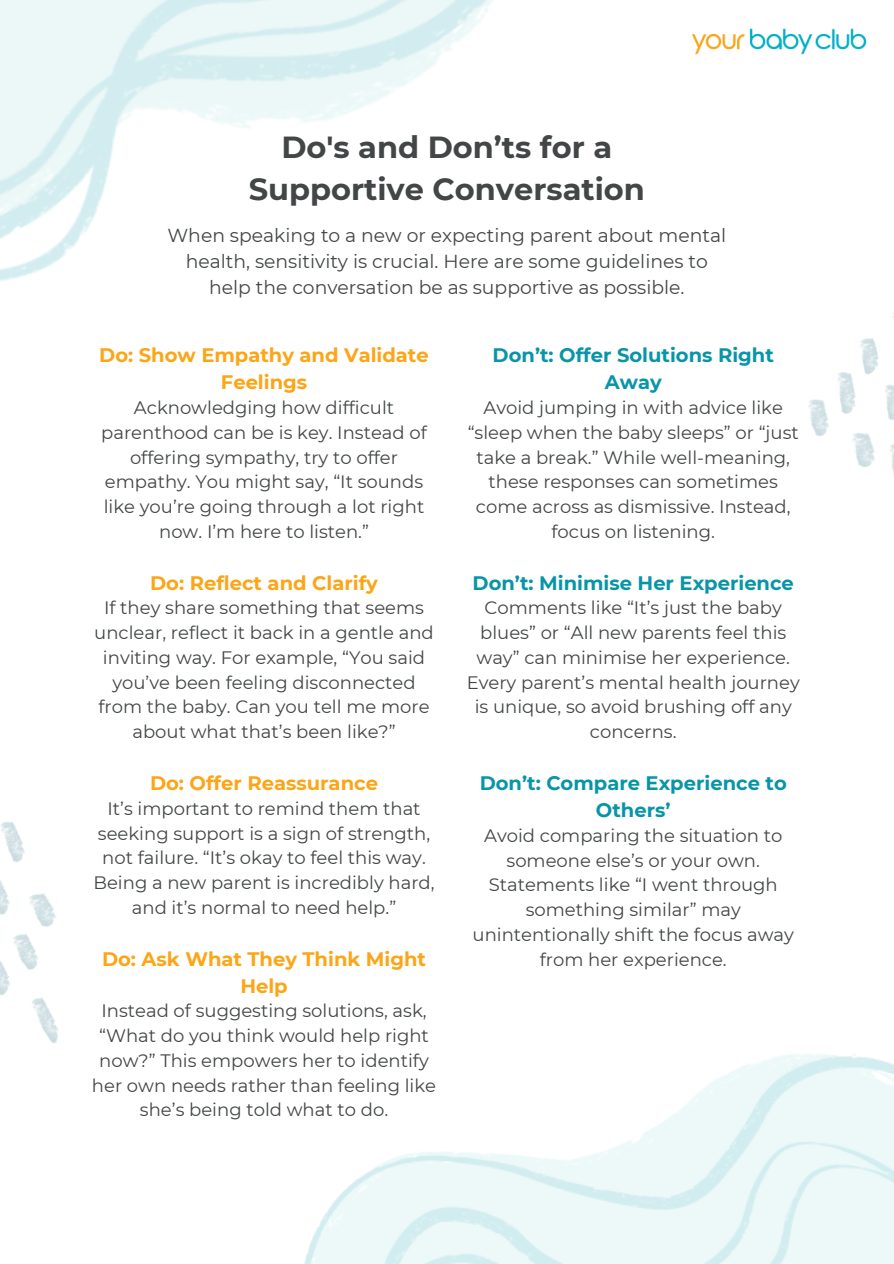
<style>
.page{position:relative;width:894px;height:1264px;background:#fff}
.page>*{position:absolute;margin:0;border:0;box-sizing:border-box;transform-origin:0 0}
.t1{font:700 30.45px/41.7px "Montserrat";color:#434646;text-align:center}
.t2{font:700 19.5px/27px "Montserrat";color:#fca517;text-align:center}
.t3{font:700 19.5px/27px "Montserrat";color:#0895a8;text-align:center}
.t4{font:18.75px/25.8px "Montserrat";color:#434646;text-align:center}
.t5{font:18px/24.8px "Montserrat";color:#434646;text-align:center}
</style>
<div class="page">
<img style="left:304px;top:1054px;width:589px;height:209px">
<img style="left:0;top:0;width:493px;height:281px">
<img style="left:0;top:822px;width:58px;height:222px">
<img style="left:808px;top:317px;width:85px;height:153px">
<img style="left:691px;top:28px;width:176px;height:27px">
<h1 class="t1" style="left:249px;top:126px;width:397px">Do's and Don’ts for a<br>Supportive Conversation</h1>
<p class="t4" style="left:167px;top:223px;width:560px">When speaking to a new or expecting parent about mental health, sensitivity is crucial. Here are some guidelines to help the conversation be as supportive as possible.</p>
<p class="t2" style="left:99px;top:342px;width:331px">Do: Show Empathy and Validate<br>Feelings</p>
<p class="t5" style="left:101px;top:395px;width:327px">Acknowledging how difficult parenthood can be is key. Instead of offering sympathy, try to offer empathy. You might say, “It sounds like you’re going through a lot right now. I’m here to listen.”</p>
<p class="t2" style="left:150px;top:569px;width:229px">Do: Reflect and Clarify</p>
<p class="t5" style="left:94px;top:595px;width:341px">If they share something that seems unclear, reflect it back in a gentle and inviting way. For example, “You said you’ve been feeling disconnected from the baby. Can you tell me more about what that’s been like?”</p>
<p class="t2" style="left:150px;top:769px;width:229px">Do: Offer Reassurance</p>
<p class="t5" style="left:93px;top:796px;width:342px">It’s important to remind them that seeking support is a sign of strength, not failure. “It’s okay to feel this way.<br>Being a new parent is incredibly hard, and it’s normal to need help.”</p>
<p class="t2" style="left:102px;top:945px;width:325px">Do: Ask What They Think Might<br>Help</p>
<p class="t5" style="left:92px;top:998px;width:345px">Instead of suggesting solutions, ask, “What do you think would help right now?” This empowers her to identify her own needs rather than feeling like she’s being told what to do.</p>
<p class="t3" style="left:492px;top:342px;width:283px">Don’t: Offer Solutions Right<br>Away</p>
<p class="t5" style="left:467px;top:395px;width:332px">Avoid jumping in with advice like “sleep when the baby sleeps” or “just take a break.” While well-meaning, these responses can sometimes come across as dismissive. Instead, focus on listening.</p>
<p class="t3" style="left:472px;top:569px;width:323px">Don’t: Minimise Her Experience</p>
<p class="t5" style="left:466px;top:595px;width:334px">Comments like “It’s just the baby blues” or “All new parents feel this way” can minimise her experience.<br>Every parent’s mental health journey is unique, so avoid brushing off any concerns.</p>
<p class="t3" style="left:479px;top:769px;width:308px">Don’t: Compare Experience to<br>Others’</p>
<p class="t5" style="left:472px;top:823px;width:323px">Avoid comparing the situation to someone else’s or your own.<br>Statements like “I went through something similar” may unintentionally shift the focus away from her experience.</p>
</div>
